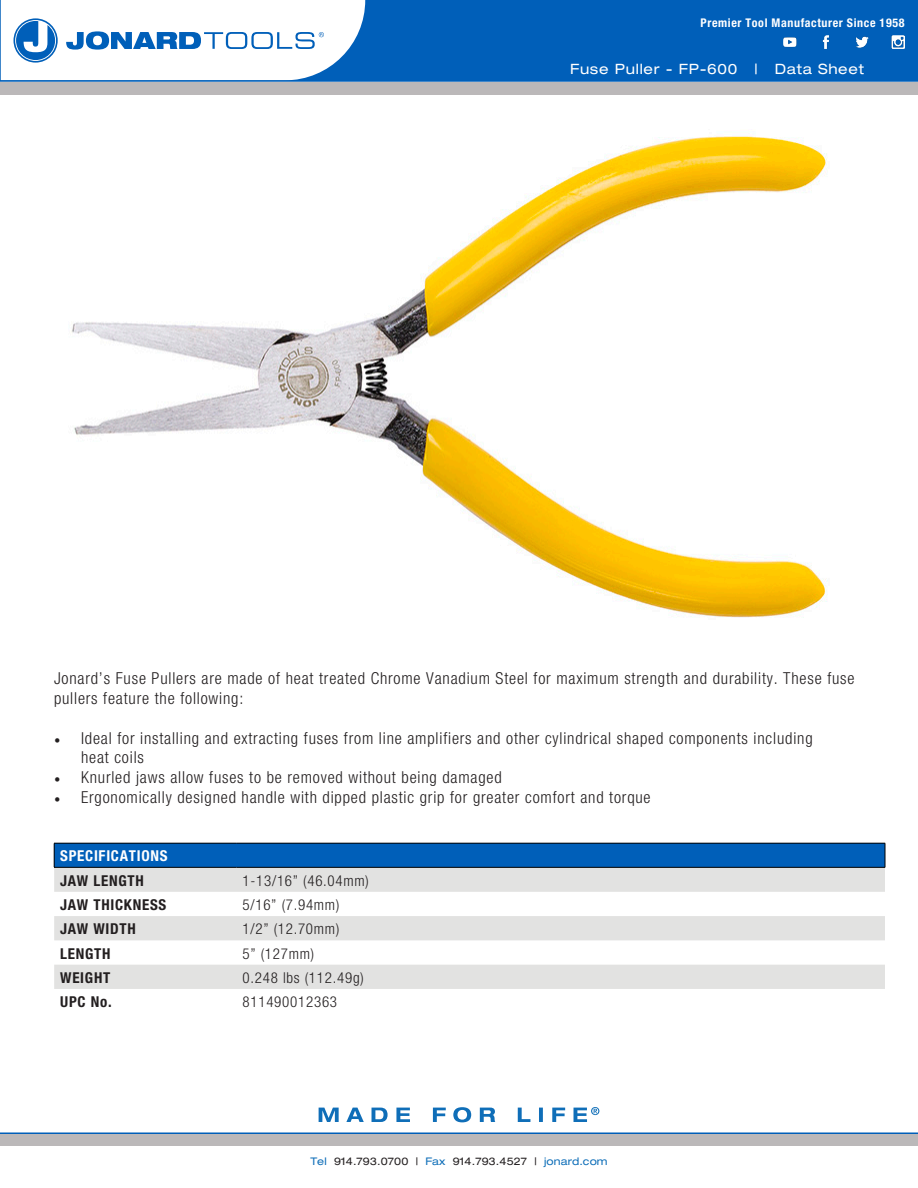
<style>
.page{position:relative;width:918px;height:1188px;background:#fff}
.page>*{position:absolute;margin:0;border:0;box-sizing:border-box;transform-origin:0 0}
.t1{font:300 condensed 16.5px/19.8px "Helvetica Neue";letter-spacing:.05em;color:#231f20}
.t2{font:300 condensed 15px "Helvetica Neue";letter-spacing:.05em;color:#231f20}
.t3{font:700 condensed 15px "Helvetica Neue";letter-spacing:.05em;color:#231f20}
.t4{font:700 condensed 15px "Helvetica Neue";letter-spacing:.05em;color:#fff}
.t5{font:expanded 14.25px "Helvetica Neue";letter-spacing:.05em;color:#fff}
.t6{font:700 condensed 12px "Helvetica Neue";letter-spacing:.05em;color:#fff}
.t7{font:expanded 10.5px "Helvetica Neue";letter-spacing:.01em;color:#231f20}
.s1{font-family:"Minion Pro";font-weight:400;font-stretch:normal}
.s2{color:#0e6eb8}
</style>
<div class="page">
<div style="left:1px;top:0;width:917px;height:81px;background:#005fb9"></div>
<div style="left:0;top:82px;width:918px;height:12px;background:#bbb8b9"></div>
<div style="left:0;top:1134px;width:918px;height:12px;background:#bbb8b9"></div>
<svg style="left:319px;top:1107px;width:280px;height:15px"></svg>
<hr style="left:0;top:1132px;width:918px;height:2px;background:#005fb9">
<svg style="left:1px;top:0;width:364px;height:80px;background:#d9e7f4"></svg>
<hr style="left:0;top:80px;width:918px;height:2px;background:#005fb9">
<img style="left:783px;top:35px;width:122px;height:14px">
<div style="left:54px;top:843px;width:831px;height:24px;background:#005fb9"></div>
<svg style="left:54px;top:868px;width:831px;height:121px;fill:#e2e2e1"></svg>
<hr style="left:54px;top:843px;width:183px;height:1px;background:#000">
<svg style="left:54px;top:843px;width:1px;height:24px"></svg>
<hr style="left:237px;top:843px;width:648px;height:1px;background:#000">
<svg style="left:885px;top:843px;width:1px;height:24px"></svg>
<hr style="left:54px;top:867px;width:183px;height:1px;background:#000">
<hr style="left:237px;top:867px;width:648px;height:1px;background:#000">
<img style="left:71px;top:136px;width:757px;height:482px">
<p class="t6" style="left:701px;top:15px;width:205px">Premier Tool Manufacturer Since 1958</p>
<p class="t5" style="left:570px;top:60px;width:295px">Fuse Puller - FP-600 | Data Sheet</p>
<p class="t1" style="left:54px;top:668px;width:802px">Jonard’s Fuse Pullers are made of heat treated Chrome Vanadium Steel for maximum strength and durability. These fuse pullers feature the following:</p>
<p class="t1" style="left:81px;top:728px;width:733px;text-indent:-27px"><span class="s1">•</span> Ideal for installing and extracting fuses from line amplifiers and other cylindrical shaped components including heat coils</p>
<p class="t1" style="left:54px;top:767px;width:449px"><span class="s1">•</span> Knurled jaws allow fuses to be removed without being damaged</p>
<p class="t1" style="left:54px;top:787px;width:598px"><span class="s1">•</span> Ergonomically designed handle with dipped plastic grip for greater comfort and torque</p>
<p class="t4" style="left:60px;top:847px;width:109px">SPECIFICATIONS</p>
<p class="t3" style="left:60px;top:871px;width:85px">JAW LENGTH</p>
<p class="t2" style="left:243px;top:872px;width:128px">1-13/16” (46.04mm)</p>
<p class="t3" style="left:60px;top:896px;width:108px">JAW THICKNESS</p>
<p class="t2" style="left:243px;top:896px;width:98px">5/16” (7.94mm)</p>
<p class="t3" style="left:60px;top:920px;width:77px">JAW WIDTH</p>
<p class="t2" style="left:243px;top:920px;width:98px">1/2” (12.70mm)</p>
<p class="t3" style="left:60px;top:944px;width:52px">LENGTH</p>
<p class="t2" style="left:243px;top:945px;width:73px">5” (127mm)</p>
<p class="t3" style="left:60px;top:968px;width:52px">WEIGHT</p>
<p class="t2" style="left:243px;top:969px;width:123px">0.248 lbs (112.49g)</p>
<p class="t3" style="left:60px;top:993px;width:53px">UPC No.</p>
<p class="t2" style="left:243px;top:993px;width:96px">811490012363</p>
<p class="t7" style="left:310px;top:1155px;width:299px"><span class="s2">Tel</span> 914.793.0700 | <span class="s2">Fax</span> 914.793.4527 | <span class="s2">jonard.com</span></p>
</div>
